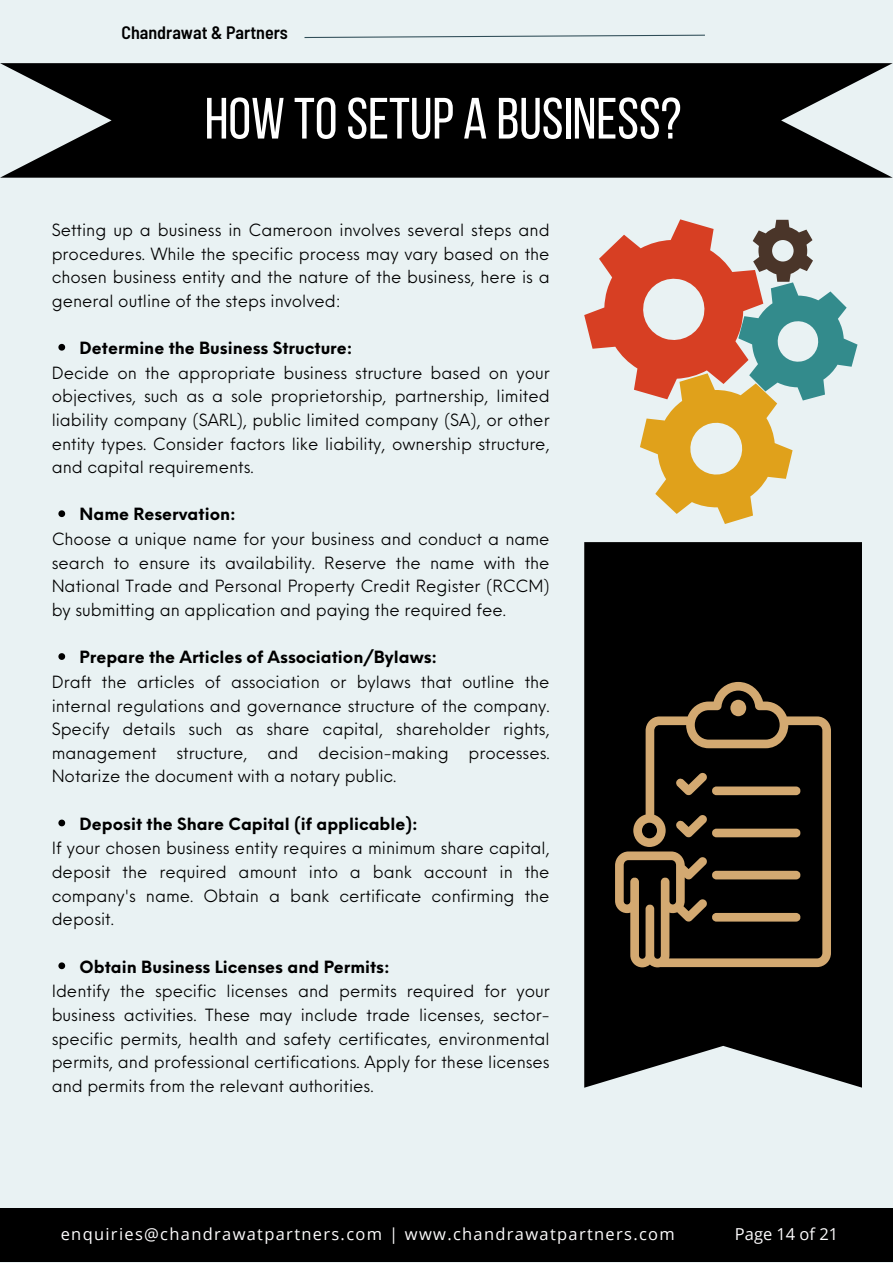
<style>
.page{position:relative;width:893px;height:1264px;background:#fff}
.page>*{position:absolute;margin:0;border:0;box-sizing:border-box;transform-origin:0 0}
.t1{font:58.05px "Bebas Neue";color:#fff}
.t2{font:600 semi-condensed 18px "Barlow";color:#000}
.t3{font:16.5px/23.5px "Neue Einstellung";color:#000;text-align:justify}
.t4{font:700 16.5px "Neue Einstellung";color:#000}
.t5{font:16.5px "Open Sans";letter-spacing:.08em;color:#fdfcfd}
.t6{font:16.5px "Open Sans";color:#fdfcfd}
</style>
<div class="page">
<div style="left:0;top:0;width:892px;height:1262px;background:#e9f2f3"></div>
<svg style="left:304px;top:35px;width:401px;height:3px"></svg>
<div style="left:0;top:1208px;width:892px;height:53px;background:#000"></div>
<svg style="left:0;top:63px;width:892px;height:115px;background:#1d1f1f"></svg>
<svg style="left:584px;top:219px;width:273px;height:305px"></svg>
<svg style="left:584px;top:542px;width:278px;height:545px;background:#0f0f0f"></svg>
<svg style="left:615px;top:682px;width:215px;height:285px;background:#30271a"></svg>
<svg style="left:58px;top:344px;width:7px;height:6px"></svg>
<svg style="left:58px;top:510px;width:7px;height:7px"></svg>
<svg style="left:58px;top:653px;width:7px;height:7px"></svg>
<svg style="left:58px;top:819px;width:7px;height:7px"></svg>
<svg style="left:58px;top:962px;width:7px;height:7px"></svg>
<p class="t2" style="left:121px;top:21px;width:168px">Chandrawat &amp; Partners</p>
<p class="t1" style="left:205px;top:95px;width:478px">HOW TOSETUP A BUSINESS?</p>
<p class="t3" style="left:52px;top:216px;width:499px">Setting up a business in Cameroon involves several steps and procedures. While the specific process may vary based on the chosen business entity and the nature of the business, here is a general outline of the steps involved:</p>
<p class="t4" style="left:80px;top:333px;width:274px">Determine the Business Structure:</p>
<p class="t3" style="left:52px;top:359px;width:499px">Decide on the appropriate business structure based on your objectives, such as a sole proprietorship, partnership, limited liability company (SARL), public limited company (SA), or other entity types. Consider factors like liability, ownership structure, and capital requirements.</p>
<p class="t4" style="left:80px;top:499px;width:157px">Name Reservation:</p>
<p class="t3" style="left:52px;top:525px;width:499px">Choose a unique name for your business and conduct a name search to ensure its availability. Reserve the name with the National Trade and Personal Property Credit Register (RCCM) by submitting an application and paying the required fee.</p>
<p class="t4" style="left:80px;top:642px;width:359px">Prepare the Articles of Association/Bylaws:</p>
<p class="t3" style="left:52px;top:668px;width:499px">Draft the articles of association or bylaws that outline the internal regulations and governance structure of the company.<br>Specify details such as share capital, shareholder rights, management structure, and decision-making processes.<br>Notarize the document with a notary public.</p>
<p class="t4" style="left:80px;top:808px;width:339px">Deposit the Share Capital (if applicable):</p>
<p class="t3" style="left:52px;top:835px;width:499px">If your chosen business entity requires a minimum share capital, deposit the required amount into a bank account in the company's name. Obtain a bank certificate confirming the deposit.</p>
<p class="t4" style="left:80px;top:951px;width:311px">Obtain Business Licenses and Permits:</p>
<p class="t3" style="left:52px;top:977px;width:499px">Identify the specific licenses and permits required for your business activities. These may include trade licenses, sector&shy;specific permits, health and safety certificates, environmental permits, and professional certifications. Apply for these licenses and permits from the relevant authorities.</p>
<p class="t5" style="left:61px;top:1222px;width:615px">enquiries@chandrawatpartners.com | www.chandrawatpartners.com</p>
<p class="t6" style="left:734px;top:1222px;width:105px">Page 14 of 21</p>
</div>
